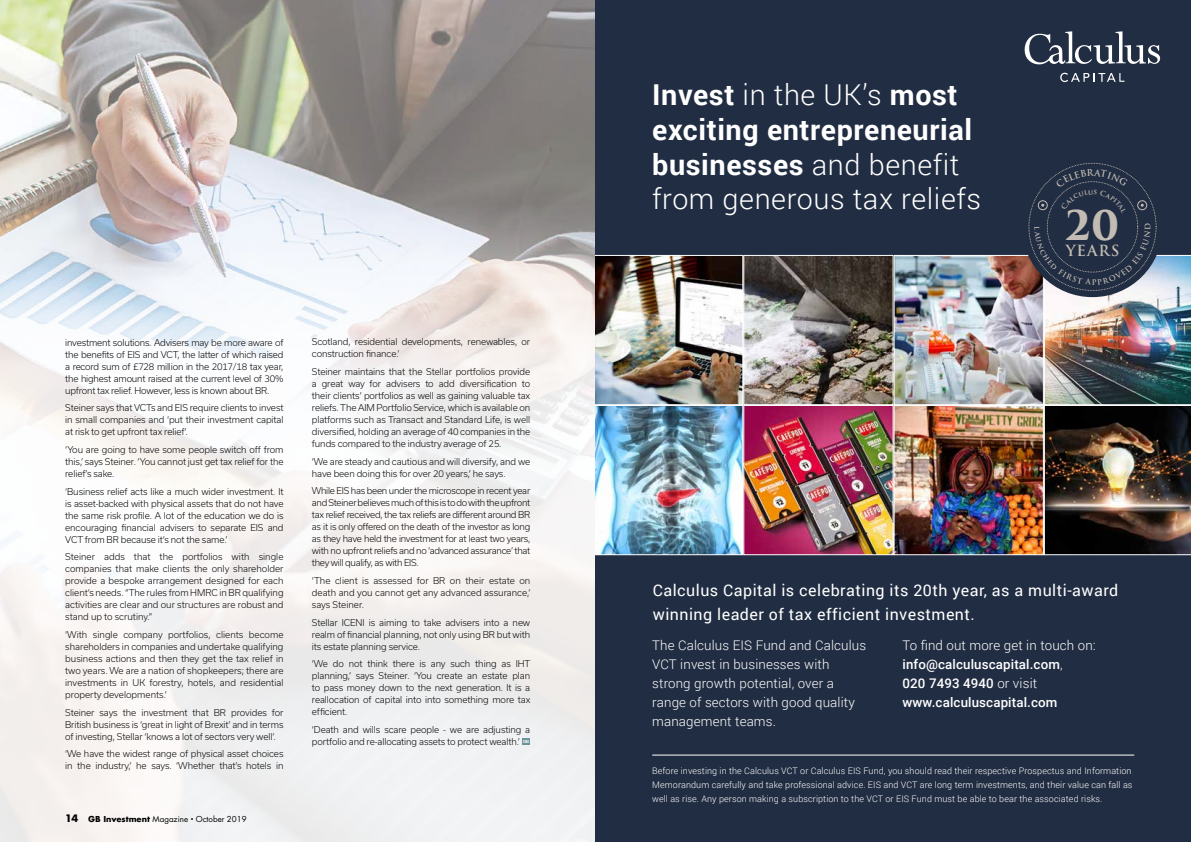
<style>
.page{position:relative;width:1191px;height:842px;background:#fff}
.page>*{position:absolute;margin:0;border:0;box-sizing:border-box;transform-origin:0 0}
.t1{font:700 39.9px "Trajan Pro 3";color:#c3bcb4}
.t2{font:700 28.8px/34.5px "Roboto";letter-spacing:.02em;color:#fff}
.t3{font:16px/24px "Roboto";letter-spacing:.03em;color:#fff}
.t4{font:600 15px "Trajan Pro 3";letter-spacing:.07em;color:#c3bcb4}
.t5{font:300 13.3px/19px "Roboto";letter-spacing:.01em;color:#fff}
.t6{font:500 13.3px/19px "Roboto";letter-spacing:.01em;color:#fff}
.t7{font:300 9px/12px "Usual";letter-spacing:-.01em;color:#000;text-align:justify}
.t8{font:300 9px/14px "Roboto";letter-spacing:.01em;color:#fff;text-align:justify}
.t9{font:8px "Futura";color:#000}
.t10{font:600 7.5px "Trajan Pro 3";color:#c3bcb4}
.t11{font:800 4px "Futura";color:#fff}
.s1{font-weight:700;font-size:10px}
.s2{font-weight:700}
.s3{font-weight:300}
</style>
<div class="page">
<img style="left:0;top:0;width:595px;height:176px">
<svg style="left:0;top:176px;width:595px;height:666px;fill:#f3f2f2"></svg>
<div style="left:522px;top:738px;width:8px;height:7px;background:#6b9699"></div>
<div style="left:595px;top:0;width:596px;height:842px;background:#212d42"></div>
<svg style="left:1024px;top:31px;width:136px;height:34px"></svg>
<svg style="left:1060px;top:72px;width:64px;height:10px"></svg>
<hr style="left:652px;top:754px;width:482px;height:1px;background:#fff">
<img style="left:745px;top:257px;width:289px;height:296px">
<div style="left:743px;top:405px;width:150px;height:150px;border:1px solid #fff"></div>
<div style="left:893px;top:405px;width:151px;height:150px;border:1px solid #fff"></div>
<div style="left:893px;top:255px;width:151px;height:150px;border:1px solid #fff"></div>
<div style="left:743px;top:255px;width:150px;height:150px;border:1px solid #fff"></div>
<img style="left:595px;top:255px;width:148px;height:300px">
<div style="left:1022px;top:157px;width:140px;height:140px;background:#212d42;border-radius:50%"></div>
<svg style="left:1037px;top:169px;width:110px;height:45px"></svg>
<img style="left:1034px;top:226px;width:157px;height:329px">
<p class="t7" style="left:65px;top:336px;width:220px">investment solutions. Advisers may be more aware of the benefits of EIS and VCT, the latter of which raised a record sum of £728 million in the 2017/18 tax year, the highest amount raised at the current level of 30% upfront tax relief. However, less is known about BR.</p>
<p class="t7" style="left:65px;top:402px;width:220px">Steiner says that VCTs and EIS require clients to invest in small companies and ‘put their investment capital at risk to get upfront tax relief’.</p>
<p class="t7" style="left:65px;top:443px;width:220px">‘You are going to have some people switch off from this,’ says Steiner. ‘You cannot just get tax relief for the relief’s sake.</p>
<p class="t7" style="left:65px;top:485px;width:220px">‘Business relief acts like a much wider investment. It is asset-backed with physical assets that do not have the same risk profile. A lot of the education we do is encouraging financial advisers to separate EIS and VCT from BR because it’s not the same.’</p>
<p class="t7" style="left:65px;top:551px;width:220px">Steiner adds that the portfolios with single companies that make clients the only shareholder provide a bespoke arrangement designed for each client’s needs. “The rules from HMRC in BR qualifying activities are clear and our structures are robust and stand up to scrutiny.”</p>
<p class="t7" style="left:65px;top:628px;width:220px">‘With single company portfolios, clients become shareholders in companies and undertake qualifying business actions and then they get the tax relief in two years. We are a nation of shopkeepers; there are investments in UK forestry, hotels, and residential property developments.’</p>
<p class="t7" style="left:65px;top:706px;width:220px">Steiner says the investment that BR provides for British business is ‘great in light of Brexit’ and in terms of investing, Stellar ‘knows a lot of sectors very well’.</p>
<p class="t7" style="left:65px;top:748px;width:220px">‘We have the widest range of physical asset choices in the industry,’ he says. ‘Whether that’s hotels in</p>
<p class="t9" style="left:65px;top:814px;width:183px"><span class="s1">14</span> <span class="s2">GB Investment</span> Magazine <span class="s2">·</span> October 2019</p>
<p class="t7" style="left:312px;top:336px;width:220px">Scotland, residential developments, renewables, or construction finance.’</p>
<p class="t7" style="left:312px;top:366px;width:220px">Steiner maintains that the Stellar portfolios provide a great way for advisers to add diversification to their clients’ portfolios as well as gaining valuable tax reliefs. The AIM Portfolio Service, which is available on platforms such as Transact and Standard Life, is well diversified, holding an average of 40 companies in the funds compared to the industry average of 25.</p>
<p class="t7" style="left:312px;top:455px;width:220px">‘We are steady and cautious and will diversify, and we have been doing this for over 20 years,’ he says.</p>
<p class="t7" style="left:312px;top:485px;width:220px">While EIS has been under the microscope in recent year and Steiner believes much of this is to do with the upfront tax relief received, the tax reliefs are different around BR as it is only offered on the death of the investor as long as they have held the investment for at least two years, with no upfront reliefs and no ‘advanced assurance’ that they will qualify, as with EIS.</p>
<p class="t7" style="left:312px;top:575px;width:220px">‘The client is assessed for BR on their estate on death and you cannot get any advanced assurance,’ says Steiner.</p>
<p class="t7" style="left:312px;top:616px;width:220px">Stellar ICENI is aiming to take advisers into a new realm of financial planning, not only using BR but with its estate planning service.</p>
<p class="t7" style="left:312px;top:658px;width:220px">‘We do not think there is any such thing as IHT planning,’ says Steiner. ‘You create an estate plan to pass money down to the next generation. It is a reallocation of capital into into something more tax efficient.</p>
<p class="t7" style="left:312px;top:724px;width:220px">‘Death and wills scare people - we are adjusting a portfolio and re-allocating assets to protect wealth.’</p>
<p class="t11" style="left:523px;top:739px;width:8px">GBI</p>
<h2 class="t2" style="left:652px;top:77px;width:330px">Invest <span class="s3">in the UK’s</span> most exciting entrepreneurial businesses <span class="s3">and benefit from generous tax reliefs</span></h2>
<h1 class="t1" style="left:1065px;top:195px;width:56px">20</h1>
<h3 class="t4" style="left:1065px;top:239px;width:55px">YEARS</h3>
<p class="t10" style="left:1142px;top:230px;width:9px;rotate:-90deg">D</p>
<h3 class="t3" style="left:653px;top:577px;width:467px">Calculus Capital is celebrating its 20th year, as a multi-award winning leader of tax efficient investment.</h3>
<h3 class="t5" style="left:652px;top:636px;width:215px">The Calculus EIS Fund and Calculus<br>VCT invest in businesses with strong growth potential, over a range of sectors with good quality management teams.</h3>
<h3 class="t6" style="left:902px;top:636px;width:195px"><span class="s3">To find out more get in touch on: </span>info@calculuscapital.com<span class="s3">,<br></span>020 7493 4940 <span class="s3">or visit </span>www.calculuscapital.com</h3>
<p class="t8" style="left:652px;top:763px;width:482px">Before investing in the Calculus VCT or Calculus EIS Fund, you should read their respective Prospectus and Information Memorandum carefully and take professional advice. EIS and VCT are long term investments, and their value can fall as well as rise. Any person making a subscription to the VCT or EIS Fund must be able to bear the associated risks.</p>
</div>
